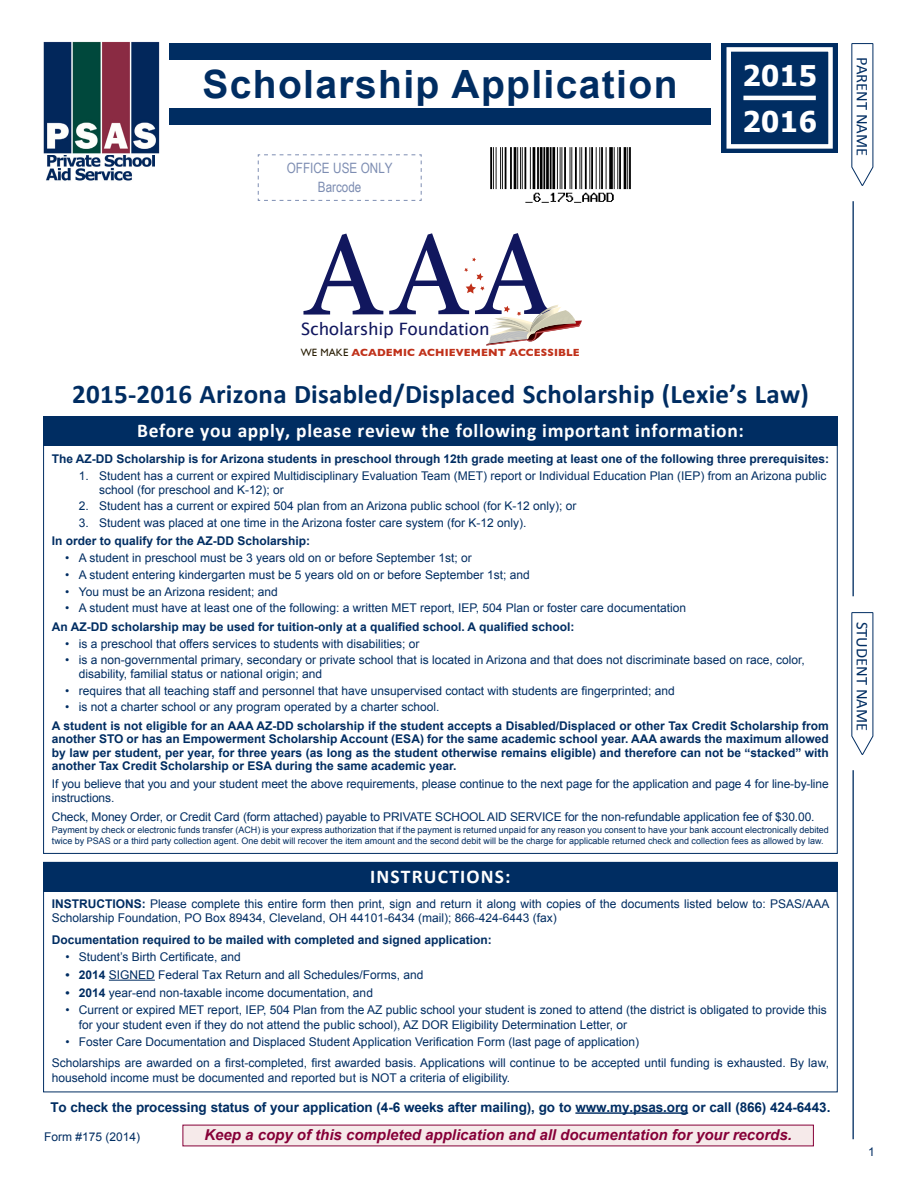
<style>
.page{position:relative;width:918px;height:1188px;background:#fff}
.page>*{position:absolute;margin:0;border:0;box-sizing:border-box;transform-origin:0 0}
.t1{font:500 121.65px "Minion Pro";color:#11175e}
.t2{font:700 39px "Arial";letter-spacing:.035em;color:#002d62}
.t3{font:700 28.5px/46.5px "Tahoma";letter-spacing:.02em;color:#fff}
.t4{font:700 27px "Calibri";letter-spacing:.01em;color:#002d62}
.t5{font:700 19.5px "Calibri";letter-spacing:.03em;color:#fff}
.t6{font:700 19.5px "Calibri";letter-spacing:.06em;color:#fff}
.t7{font:17.1px "Lucida Sans";letter-spacing:-.015em;color:#11175e}
.t8{font:16.5px "Calibri";color:#002d62}
.t9{font:italic 700 15px "Arial";color:#860038}
.t10{font:14.25px/18.9px "Arial Narrow";color:#7d8db2;text-align:center}
.t11{font:700 13.5px "Arial";letter-spacing:-.01em;color:#002d62}
.t12{font:12px/13.5px "Arial";color:#002d62}
.t13{font:700 12px/13.5px "Arial";color:#002d62;text-align:justify}
.t14{font:700 10.65px "Gill Sans";letter-spacing:.01em;color:#c0311a}
.t15{font:9px/10.5px "Arial";color:#002d62}
.s1{font-weight:400;color:#271c02}
.s2{font-weight:700}
</style>
<div class="page">
<hr style="left:575px;top:1112px;width:113px;height:2px;background:#002d62">
<div style="left:183px;top:1125px;width:630px;height:21px;background:#f6eaea"></div>
<svg style="left:464px;top:268px;width:21px;height:26px"></svg>
<svg style="left:486px;top:305px;width:96px;height:41px"></svg>
<svg style="left:851px;top:612px;width:23px;height:143px"></svg>
<hr style="left:853px;top:201px;width:1px;height:395px;background:#002d62">
<hr style="left:853px;top:770px;width:1px;height:369px;background:#002d62">
<svg style="left:851px;top:43px;width:23px;height:143px"></svg>
<div style="left:722px;top:43px;width:116px;height:110px;background:#002d62"></div>
<div style="left:727px;top:47px;width:106px;height:102px;border:4px solid #fff"></div>
<div style="left:169px;top:43px;width:542px;height:17px;background:#002d62"></div>
<div style="left:169px;top:108px;width:542px;height:17px;background:#002d62"></div>
<img style="left:43px;top:42px;width:116px;height:111px">
<img style="left:46px;top:155px;width:108px;height:26px">
<hr style="left:743px;top:96px;width:73px;height:4px;background:#fff">
<div style="left:43px;top:417px;width:795px;height:29px;background:#002d62"></div>
<hr style="left:109px;top:980px;width:46px;height:1px;background:#002d62">
<div style="left:43px;top:862px;width:795px;height:30px;background:#002d62"></div>
<svg style="left:257px;top:154px;width:165px;height:47px"></svg>
<img style="left:490px;top:147px;width:141px;height:56px">
<h2 class="t2" style="left:202px;top:59px;width:477px">Scholarship Application</h2>
<p class="t10" style="left:287px;top:158px;width:107px">OFFICE USE ONLY<br>Barcode</p>
<h1 class="t1" style="left:301px;top:193px;width:258px">AAA</h1>
<h3 class="t7" style="left:301px;top:320px;width:190px">Scholarship Foundation</h3>
<p class="t14" style="left:301px;top:346px;width:281px"><span class="s1">WE MAKE</span> ACADEMIC ACHIEVEMENT ACCESSIBLE</p>
<h3 class="t3" style="left:742px;top:50px;width:76px">2015<br>2016</h3>
<h3 class="t4" style="left:72px;top:378px;width:738px">2015-2016 Arizona Disabled/Displaced Scholarship (Lexie’s Law)</h3>
<h3 class="t5" style="left:137px;top:419px;width:608px">Before you apply, please review the following important information:</h3>
<p class="t13" style="left:52px;top:453px;width:779px">The AZ-DD Scholarship is for Arizona students in preschool through 12th grade meeting at least one of the following three prerequisites:</p>
<p class="t12" style="left:99px;top:469px;width:729px;text-indent:-20px">1. Student has a current or expired Multidisciplinary Evaluation Team (MET) report or Individual Education Plan (IEP) from an Arizona public school (for preschool and K-12); or</p>
<p class="t12" style="left:79px;top:500px;width:499px">2. Student has a current or expired 504 plan from an Arizona public school (for K-12 only); or</p>
<p class="t12" style="left:79px;top:516px;width:449px">3. Student was placed at one time in the Arizona foster care system (for K-12 only).</p>
<p class="t13" style="left:52px;top:535px;width:260px">In order to qualify for the AZ-DD Scholarship:</p>
<p class="t12" style="left:65px;top:551px;width:408px">• A student in preschool must be 3 years old on or before September 1st; or</p>
<p class="t12" style="left:65px;top:568px;width:466px">• A student entering kindergarten must be 5 years old on or before September 1st; and</p>
<p class="t12" style="left:65px;top:585px;width:214px">• You must be an Arizona resident; and</p>
<p class="t12" style="left:65px;top:602px;width:622px">• A student must have at least one of the following: a written MET report, IEP, 504 Plan or foster care documentation</p>
<p class="t13" style="left:52px;top:620px;width:524px">An AZ-DD scholarship may be used for tuition-only at a qualified school. A qualified school:</p>
<p class="t12" style="left:65px;top:637px;width:356px">• is a preschool that offers services to students with disabilities; or</p>
<p class="t12" style="left:79px;top:653px;width:728px;text-indent:-13px">• is a non-governmental primary, secondary or private school that is located in Arizona and that does not discriminate based on race, color, disability, familial status or national origin; and</p>
<p class="t12" style="left:65px;top:684px;width:611px">• requires that all teaching staff and personnel that have unsupervised contact with students are fingerprinted; and</p>
<p class="t12" style="left:65px;top:700px;width:376px">• is not a charter school or any program operated by a charter school.</p>
<p class="t13" style="left:52px;top:719px;width:779px">A student is not eligible for an AAA AZ-DD scholarship if the student accepts a Disabled/Displaced or other Tax Credit Scholarship from another STO or has an Empowerment Scholarship Account (ESA) for the same academic school year. AAA awards the maximum allowed by law per student, per year, for three years (as long as the student otherwise remains eligible) and therefore can not be “stacked” with another Tax Credit Scholarship or ESA during the same academic year.</p>
<p class="t12" style="left:52px;top:778px;width:778px">If you believe that you and your student meet the above requirements, please continue to the next page for the application and page 4 for line-by-line instructions.</p>
<p class="t12" style="left:52px;top:810px;width:764px">Check, Money Order, or Credit Card (form attached) payable to PRIVATE SCHOOL AID SERVICE for the non-refundable application fee of $30.00.</p>
<p class="t15" style="left:52px;top:825px;width:779px">Payment by check or electronic funds transfer (ACH) is your express authorization that if the payment is returned unpaid for any reason you consent to have your bank account electronically debited twice by PSAS or a third party collection agent. One debit will recover the item amount and the second debit will be the charge for applicable returned check and collection fees as allowed by law.</p>
<h3 class="t6" style="left:370px;top:865px;width:142px">INSTRUCTIONS:</h3>
<p class="t12" style="left:52px;top:897px;width:779px;line-height:14.4px"><span class="s2">INSTRUCTIONS:</span> Please complete this entire form then print, sign and return it along with copies of the documents listed below to: PSAS/AAA<br>Scholarship Foundation, PO Box 89434, Cleveland, OH 44101-6434 (mail); 866-424-6443 (fax)</p>
<p class="t13" style="left:52px;top:933px;width:442px">Documentation required to be mailed with completed and signed application:</p>
<p class="t12" style="left:65px;top:950px;width:177px">• Student’s Birth Certificate, and</p>
<p class="t12" style="left:65px;top:968px;width:360px"><span class="s2">• 2014</span> Si gned Federal Tax Return and all Schedules/Forms, and</p>
<p class="t12" style="left:65px;top:986px;width:309px"><span class="s2">• 2014</span> year-end non-taxable income documentation, and</p>
<p class="t12" style="left:79px;top:1003px;width:749px;line-height:14.4px;text-indent:-14px">• Current or expired MET report, IEP, 504 Plan from the AZ public school your student is zoned to attend (the district is obligated to provide this for your student even if they do not attend the public school), AZ DOR Eligibility Determination Letter, or</p>
<p class="t12" style="left:52px;top:1032px;width:779px;line-height:21.1px;text-indent:14px">• Foster Care Documentation and Displaced Student Application Verification Form (last page of application)<br>Scholarships are awarded on a first-completed, first awarded basis. Applications will continue to be accepted until funding is exhausted. By law,</p>
<p class="t12" style="left:52px;top:1071px;width:460px">household income must be documented and reported but is NOT a criteria of eligibility.</p>
<p class="t11" style="left:50px;top:1098px;width:782px">To check the processing status of your application (4-6 weeks after mailing), go to www.my.psas.org or call (866) 424-6443.</p>
<p class="t12" style="left:44px;top:1130px;width:98px">Form #175 (2014)</p>
<p class="t9" style="left:204px;top:1125px;width:589px">Keep a copy of this completed application and all documentation for your records.</p>
<h3 class="t8" style="left:873px;top:57px;width:100px;rotate:90deg">PARENT NAME</h3>
<h3 class="t8" style="left:873px;top:622px;width:111px;rotate:90deg">STUDENT NAME</h3>
<p class="t12" style="left:868px;top:1145px;width:8px">1</p>
</div>
